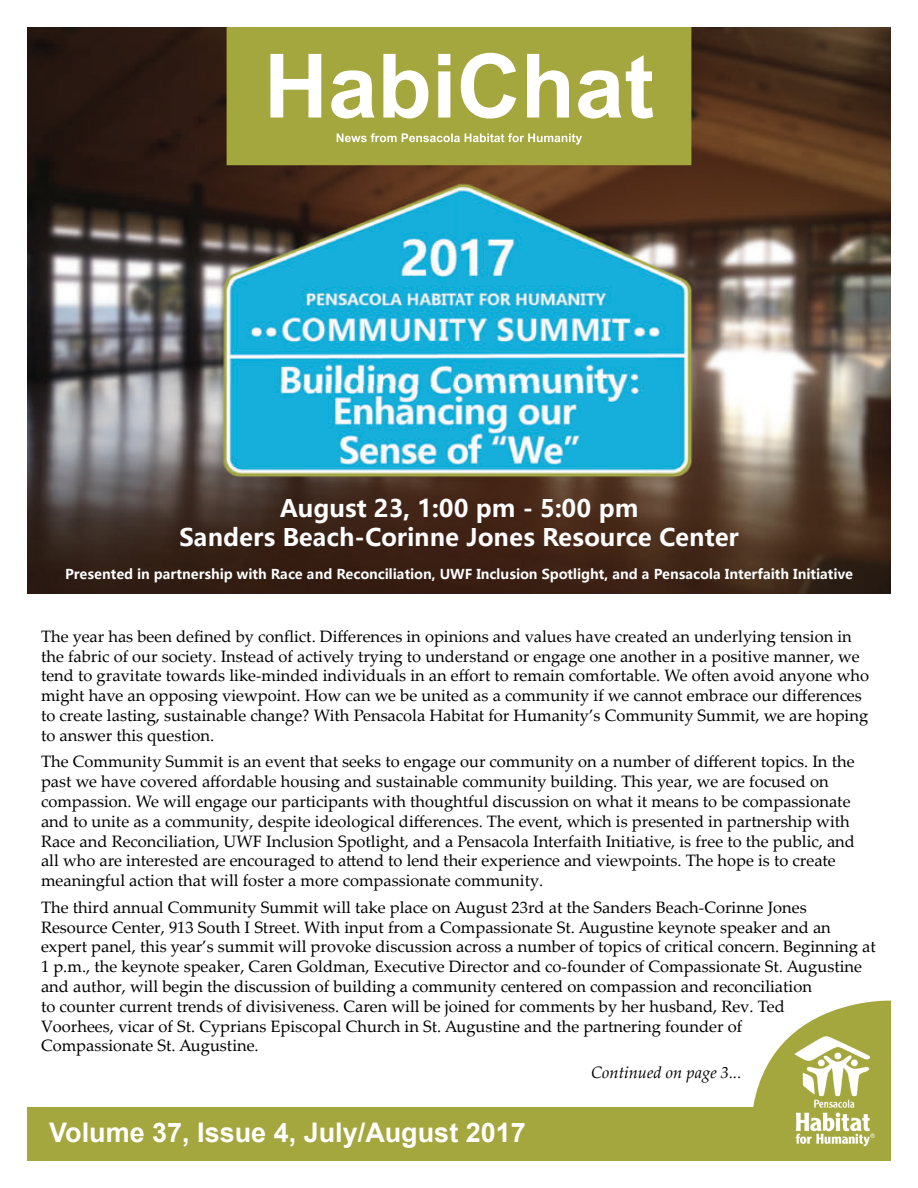
<style>
.page{position:relative;width:918px;height:1188px;background:#fff}
.page>*{position:absolute;margin:0;border:0;box-sizing:border-box;transform-origin:0 0}
.t1{font:700 27px "Arial";color:#fff}
.t2{font:700 24px/28.8px "Microsoft Ya Hei UI";color:#fff;text-align:center}
.t3{font:16.5px/19.8px "Palatino Linotype";color:#000}
.t4{font:italic 16.5px "Palatino Linotype";color:#000}
.t5{font:700 13.5px "Microsoft Ya Hei UI";color:#fff}
</style>
<div class="page">
<img style="left:27px;top:27px;width:864px;height:567px">
<img style="left:194px;top:170px;width:530px;height:323px">
<div style="left:27px;top:1107px;width:851px;height:54px;background:#a4a73e"></div>
<svg style="left:753px;top:1000px;width:138px;height:161px"></svg>
<img style="left:777px;top:1019px;width:111px;height:135px">
<svg style="left:227px;top:27px;width:464px;height:138px;fill:#a4a73e"></svg>
<h2 class="t2" style="left:179px;top:493px;width:561px">August 23, 1:00 pm - 5:00 pm<br>Sanders Beach-Corinne Jones Resource Center</h2>
<p class="t5" style="left:65px;top:565px;width:790px">Presented in partnership with Race and Reconciliation, UWF Inclusion Spotlight, and a Pensacola Interfaith Initiative</p>
<p class="t3" style="left:41px;top:626px;width:830px">The year has been defined by conflict. Differences in opinions and values have created an underlying tension in the fabric of our society. Instead of actively trying to understand or engage one another in a positive manner, we tend to gravitate towards like-minded individuals in an effort to remain comfortable. We often avoid anyone who might have an opposing viewpoint. How can we be united as a community if we cannot embrace our differences to create lasting, sustainable change? With Pensacola Habitat for Humanity’s Community Summit, we are hoping to answer this question.</p>
<p class="t3" style="left:41px;top:751px;width:815px">The Community Summit is an event that seeks to engage our community on a number of different topics. In the past we have covered affordable housing and sustainable community building. This year, we are focused on compassion. We will engage our participants with thoughtful discussion on what it means to be compassionate and to unite as a community, despite ideological differences. The event, which is presented in partnership with Race and Reconciliation, UWF Inclusion Spotlight, and a Pensacola Interfaith Initiative, is free to the public, and all who are interested are encouraged to attend to lend their experience and viewpoints. The hope is to create meaningful action that will foster a more compassionate community.</p>
<p class="t3" style="left:41px;top:897px;width:836px">The third annual Community Summit will take place on August 23rd at the Sanders Beach-Corinne Jones Resource Center, 913 South I Street. With input from a Compassionate St. Augustine keynote speaker and an expert panel, this year’s summit will provoke discussion across a number of topics of critical concern. Beginning at 1 p.m., the keynote speaker, Caren Goldman, Executive Director and co-founder of Compassionate St. Augustine and author, will begin the discussion of building a community centered on compassion and reconciliation<br>to counter current trends of divisiveness. Caren will be joined for comments by her husband, Rev. Ted<br>Voorhees, vicar of St. Cyprians Episcopal Church in St. Augustine and the partnering founder of<br>Compassionate St. Augustine.</p>
<p class="t4" style="left:591px;top:1061px;width:152px">Continued on page 3...</p>
<p class="t1" style="left:49px;top:1114px;width:478px">Volume 37, Issue 4, July/August 2017</p>
</div>
